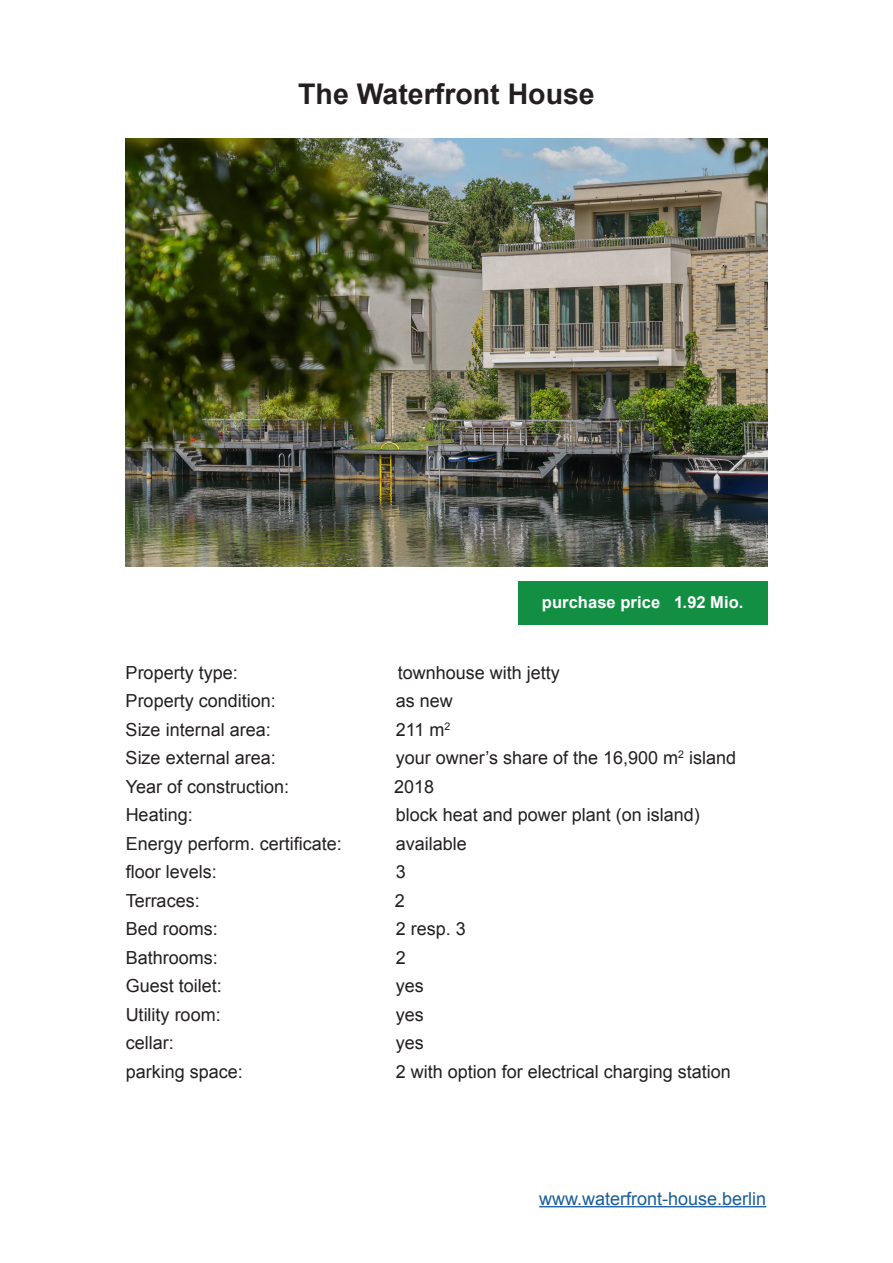
<style>
.page{position:relative;width:893px;height:1263px;background:#fff}
.page>*{position:absolute;margin:0;border:0;box-sizing:border-box;transform-origin:0 0}
.t1{font:700 28.5px "Arial";color:#231f20}
.t2{font:18px "Arial";color:#231f20}
.t3{font:18px "Arial";color:#175d9e}
.t4{font:700 16.5px "Arial";letter-spacing:.005em;color:#fff}
</style>
<div class="page">
<img style="left:126px;top:139px;width:641px;height:427px">
<div style="left:518px;top:582px;width:249px;height:43px;background:#138f44"></div>
<hr style="left:539px;top:1206px;width:227px;height:1px;background:#175d9e">
<h1 class="t1" style="left:298px;top:75px;width:298px">The Waterfront House</h1>
<p class="t4" style="left:542px;top:591px;width:203px">purchase price 1.92 Mio.</p>
<p class="t2" style="left:126px;top:660px;width:114px">Property type:</p>
<p class="t2" style="left:398px;top:660px;width:164px">townhouse with jetty</p>
<p class="t2" style="left:126px;top:689px;width:152px">Property condition:</p>
<p class="t2" style="left:396px;top:689px;width:59px">as new</p>
<p class="t2" style="left:126px;top:717px;width:147px">Size internal area:</p>
<p class="t2" style="left:396px;top:717px;width:56px">211 m<sup>2</sup></p>
<p class="t2" style="left:126px;top:746px;width:152px">Size external area:</p>
<p class="t2" style="left:396px;top:746px;width:342px">your owner’s share of the 16,900 m<sup>2</sup> island</p>
<p class="t2" style="left:126px;top:774px;width:165px">Year of construction:</p>
<p class="t2" style="left:394px;top:774px;width:42px">2018</p>
<p class="t2" style="left:126px;top:803px;width:69px">Heating:</p>
<p class="t2" style="left:396px;top:803px;width:306px">block heat and power plant (on island)</p>
<p class="t2" style="left:126px;top:831px;width:218px">Energy perform. certificate:</p>
<p class="t2" style="left:396px;top:831px;width:73px">available</p>
<p class="t2" style="left:126px;top:860px;width:93px">floor levels:</p>
<p class="t2" style="left:396px;top:860px;width:12px">3</p>
<p class="t2" style="left:126px;top:888px;width:76px">Terraces:</p>
<p class="t2" style="left:395px;top:888px;width:12px">2</p>
<p class="t2" style="left:126px;top:917px;width:94px">Bed rooms:</p>
<p class="t2" style="left:396px;top:917px;width:72px">2 resp. 3</p>
<p class="t2" style="left:126px;top:945px;width:94px">Bathrooms:</p>
<p class="t2" style="left:396px;top:945px;width:12px">2</p>
<p class="t2" style="left:126px;top:974px;width:98px">Guest toilet:</p>
<p class="t2" style="left:396px;top:974px;width:30px">yes</p>
<p class="t2" style="left:126px;top:1002px;width:97px">Utility room:</p>
<p class="t2" style="left:396px;top:1002px;width:30px">yes</p>
<p class="t2" style="left:126px;top:1031px;width:50px">cellar:</p>
<p class="t2" style="left:396px;top:1031px;width:30px">yes</p>
<p class="t2" style="left:126px;top:1059px;width:119px">parking space:</p>
<p class="t2" style="left:396px;top:1059px;width:337px">2 with option for electrical charging station</p>
<p class="t3" style="left:539px;top:1187px;width:229px">www.waterfront-house.berlin</p>
</div>
